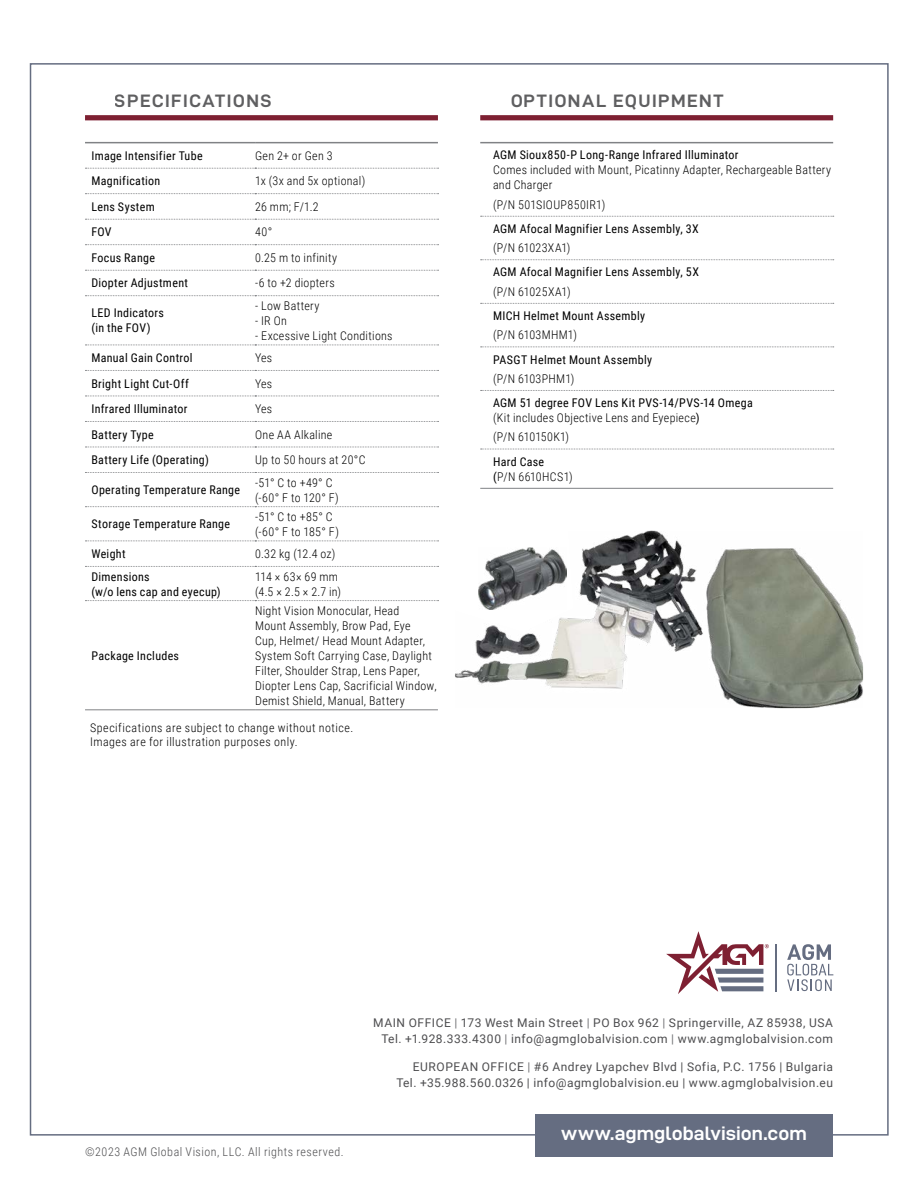
<style>
.page{position:relative;width:918px;height:1188px;background:#fff}
.page>*{position:absolute;margin:0;border:0;box-sizing:border-box;transform-origin:0 0}
.Finalized_Text{font:19.5px "D DIN Exp Bold";letter-spacing:.005em;color:#fff}
.t1{font:18px "D DIN Exp Bold";letter-spacing:.08em;color:#4d4d4f}
.tab_text_l{font:300 12px/15px "Roboto Condensed";letter-spacing:.025em;color:#000}
._1st_sm{font:12px/15px "Roboto Condensed";letter-spacing:.03em;color:#000}
.Address_and_phone{font:12px "Roboto";letter-spacing:.04em;color:#4d4d4f}
._1st{font:300 12px/15px "Roboto Condensed";letter-spacing:.025em;color:#000}
._1st-2{font:12px/15px "Roboto Condensed";letter-spacing:.03em;color:#000}
.chart_text{font:300 12px/13.5px "Roboto Condensed";letter-spacing:.04em;color:#000}
.Finalized_Text-2{font:300 12px "Roboto Condensed";letter-spacing:.04em;color:#4d4d4f}
._1st-3{font:300 12px "Roboto Condensed";letter-spacing:.005em;color:#000}
.s1{font-weight:400}
.s2{font-weight:300}
.s3{color:#717275}
</style>
<div class="page">
<div style="left:30px;top:63px;width:859px;height:1073px;background:#fff;border:2px solid #656d81"></div>
<div style="left:535px;top:1114px;width:298px;height:43px;background:#656d81"></div>
<hr style="left:85px;top:142px;width:170px;height:1px;background:#808285">
<hr style="left:255px;top:142px;width:183px;height:1px;background:#808285">
<svg style="left:85px;top:168px;width:354px;height:1px"></svg>
<svg style="left:85px;top:193px;width:354px;height:1px"></svg>
<svg style="left:85px;top:219px;width:354px;height:1px"></svg>
<svg style="left:85px;top:244px;width:354px;height:1px"></svg>
<svg style="left:85px;top:270px;width:354px;height:1px"></svg>
<svg style="left:85px;top:295px;width:354px;height:1px"></svg>
<svg style="left:85px;top:345px;width:354px;height:1px"></svg>
<svg style="left:85px;top:370px;width:354px;height:1px"></svg>
<svg style="left:85px;top:472px;width:354px;height:1px"></svg>
<svg style="left:85px;top:506px;width:354px;height:1px"></svg>
<svg style="left:85px;top:541px;width:354px;height:1px"></svg>
<svg style="left:85px;top:566px;width:354px;height:1px"></svg>
<svg style="left:85px;top:600px;width:354px;height:1px"></svg>
<svg style="left:85px;top:396px;width:354px;height:1px"></svg>
<svg style="left:85px;top:421px;width:354px;height:1px"></svg>
<svg style="left:85px;top:447px;width:354px;height:1px"></svg>
<hr style="left:85px;top:709px;width:170px;height:1px;background:#808285">
<hr style="left:255px;top:709px;width:183px;height:1px;background:#808285">
<hr style="left:480px;top:142px;width:353px;height:1px;background:#808285">
<svg style="left:481px;top:216px;width:353px;height:1px"></svg>
<svg style="left:481px;top:259px;width:353px;height:1px"></svg>
<svg style="left:481px;top:303px;width:353px;height:1px"></svg>
<svg style="left:481px;top:347px;width:353px;height:1px"></svg>
<svg style="left:481px;top:390px;width:353px;height:1px"></svg>
<svg style="left:481px;top:449px;width:353px;height:1px"></svg>
<hr style="left:480px;top:488px;width:353px;height:1px;background:#808285">
<div style="left:85px;top:115px;width:353px;height:5px;background:#7e2032"></div>
<div style="left:480px;top:115px;width:353px;height:5px;background:#7e2032"></div>
<img style="left:455px;top:531px;width:408px;height:177px">
<svg style="left:787px;top:944px;width:46px;height:47px"></svg>
<svg style="left:666px;top:931px;width:103px;height:63px"></svg>
<hr style="left:775px;top:944px;width:1px;height:47px;background:#656d81">
<img style="left:479px;top:547px;width:88px;height:63px">
<h2 class="t1" style="left:115px;top:91px;width:158px">SPECIFICATIONS</h2>
<h2 class="t1" style="left:510px;top:91px;width:215px">OPTIONAL EQUIPMENT</h2>
<p class="_1st_sm" style="left:91px;top:148px;width:113px">Image Intensifier Tube</p>
<p class="tab_text_l" style="left:255px;top:148px;width:79px">Gen 2+ or Gen 3</p>
<p class="_1st_sm" style="left:91px;top:173px;width:70px">Magnification</p>
<p class="tab_text_l" style="left:255px;top:173px;width:112px">1x (3x and 5x optional)</p>
<p class="_1st_sm" style="left:91px;top:199px;width:65px">Lens System</p>
<p class="tab_text_l" style="left:255px;top:199px;width:65px">26 mm; F/1.2</p>
<p class="_1st_sm" style="left:91px;top:224px;width:22px">FOV</p>
<p class="tab_text_l" style="left:255px;top:224px;width:19px">40°</p>
<p class="_1st_sm" style="left:91px;top:250px;width:65px">Focus Range</p>
<p class="tab_text_l" style="left:255px;top:250px;width:84px">0.25 m to infinity</p>
<p class="_1st_sm" style="left:91px;top:275px;width:98px">Diopter Adjustment</p>
<p class="tab_text_l" style="left:255px;top:275px;width:81px">-6 to +2 diopters</p>
<p class="_1st_sm" style="left:91px;top:305px;width:74px">LED Indicators (in the FOV)</p>
<p class="tab_text_l" style="left:255px;top:298px;width:66px">- Low Battery</p>
<p class="tab_text_l" style="left:255px;top:313px;width:33px">- IR On</p>
<p class="tab_text_l" style="left:255px;top:328px;width:139px">- Excessive Light Conditions</p>
<p class="_1st_sm" style="left:91px;top:350px;width:103px">Manual Gain Control</p>
<p class="tab_text_l" style="left:255px;top:350px;width:19px">Yes</p>
<p class="_1st_sm" style="left:91px;top:375px;width:99px">Bright Light Cut-Off</p>
<p class="tab_text_l" style="left:255px;top:375px;width:19px">Yes</p>
<p class="_1st_sm" style="left:91px;top:401px;width:98px">Infrared Illuminator</p>
<p class="tab_text_l" style="left:255px;top:401px;width:19px">Yes</p>
<p class="_1st_sm" style="left:91px;top:427px;width:64px">Battery Type</p>
<p class="tab_text_l" style="left:255px;top:427px;width:79px">One AA Alkaline</p>
<p class="_1st_sm" style="left:91px;top:452px;width:119px">Battery Life (Operating)</p>
<p class="tab_text_l" style="left:255px;top:452px;width:112px">Up to 50 hours at 20°C</p>
<p class="_1st_sm" style="left:91px;top:482px;width:150px">Operating Temperature Range</p>
<p class="tab_text_l" style="left:255px;top:474px;width:85px">-51° C to +49° C (-60° F to 120° F)</p>
<p class="_1st_sm" style="left:91px;top:516px;width:140px">Storage Temperature Range</p>
<p class="tab_text_l" style="left:255px;top:509px;width:85px">-51° C to +85° C (-60° F to 185° F)</p>
<p class="_1st_sm" style="left:91px;top:546px;width:36px">Weight</p>
<p class="tab_text_l" style="left:255px;top:546px;width:82px">0.32 kg (12.4 oz)</p>
<p class="_1st_sm" style="left:91px;top:568px;width:131px">Dimensions<br>(w/o lens cap and eyecup)</p>
<p class="tab_text_l" style="left:255px;top:568px;width:88px">114 × 63× 69 mm (4.5 × 2.5 × 2.7 in)</p>
<p class="_1st_sm" style="left:91px;top:648px;width:89px">Package Includes</p>
<p class="tab_text_l" style="left:255px;top:603px;width:183px">Night Vision Monocular, Head<br>Mount Assembly, Brow Pad, Eye<br>Cup, Helmet/ Head Mount Adapter, System Soft Carrying Case, Daylight Filter, Shoulder Strap, Lens Paper, Diopter Lens Cap, Sacrificial Window, Demist Shield, Manual, Battery</p>
<p class="chart_text" style="left:90px;top:721px;width:265px">Specifications are subject to change without notice.<br>Images are for illustration purposes only.</p>
<p class="_1st" style="left:493px;top:147px;width:340px"><span class="s1">AGM Sioux850-P Long-Range Infrared Illuminator<br></span>Comes included with Mount, Picatinny Adapter, Rechargeable Battery and Charger</p>
<p class="_1st" style="left:493px;top:196px;width:114px">(P/N 501SIOUP850IR1)</p>
<p class="_1st-2" style="left:493px;top:221px;width:207px">AGM Afocal Magnifier Lens Assembly, 3X</p>
<p class="_1st" style="left:493px;top:240px;width:79px">(P/N 61023XA1)</p>
<p class="_1st-2" style="left:493px;top:264px;width:207px">AGM Afocal Magnifier Lens Assembly, 5X</p>
<p class="_1st" style="left:493px;top:283px;width:79px">(P/N 61025XA1)</p>
<p class="_1st-2" style="left:493px;top:308px;width:154px">MICH Helmet Mount Assembly</p>
<p class="_1st" style="left:493px;top:327px;width:85px">(P/N 6103MHM1)</p>
<p class="_1st-2" style="left:493px;top:351px;width:161px">PASGT Helmet Mount Assembly</p>
<p class="_1st" style="left:493px;top:371px;width:83px">(P/N 6103PHM1)</p>
<p class="_1st-2" style="left:493px;top:395px;width:261px">AGM 51 degree FOV Lens Kit PVS-14/PVS-14 Omega <span class="s2">(Kit includes Objective Lens and Eyepiece</span>)</p>
<p class="_1st-3" style="left:493px;top:429px;width:78px">(P/N 610150K1)</p>
<p class="_1st" style="left:493px;top:453px;width:81px"><span class="s1">Hard Case<br>(</span>P/N 6610HCS1)</p>
<p class="Address_and_phone" style="left:373px;top:1014px;width:461px">MAIN OFFICE <span class="s3">|</span> 173 West Main Street <span class="s3">|</span> PO Box 962 <span class="s3">|</span> Springerville, AZ 85938, USA</p>
<p class="Address_and_phone" style="left:381px;top:1031px;width:453px">Tel. +1.928.333.4300 <span class="s3">|</span> info@agmglobalvision.com <span class="s3">|</span> www.agmglobalvision.com</p>
<p class="Address_and_phone" style="left:413px;top:1058px;width:422px">EUROPEAN OFFICE <span class="s3">|</span> #6 Andrey Lyapchev Blvd | Sofia, P.C. 1756 | Bulgaria</p>
<p class="Address_and_phone" style="left:396px;top:1074px;width:438px">Tel. +35.988.560.0326 | info@agmglobalvision.eu | www.agmglobalvision.eu</p>
<p class="Finalized_Text-2" style="left:85px;top:1143px;width:260px">©2023 AGM Global Vision, LLC. All rights reserved.</p>
<p class="Finalized_Text" style="left:561px;top:1123px;width:247px">www.agmglobalvision.com</p>
</div>
